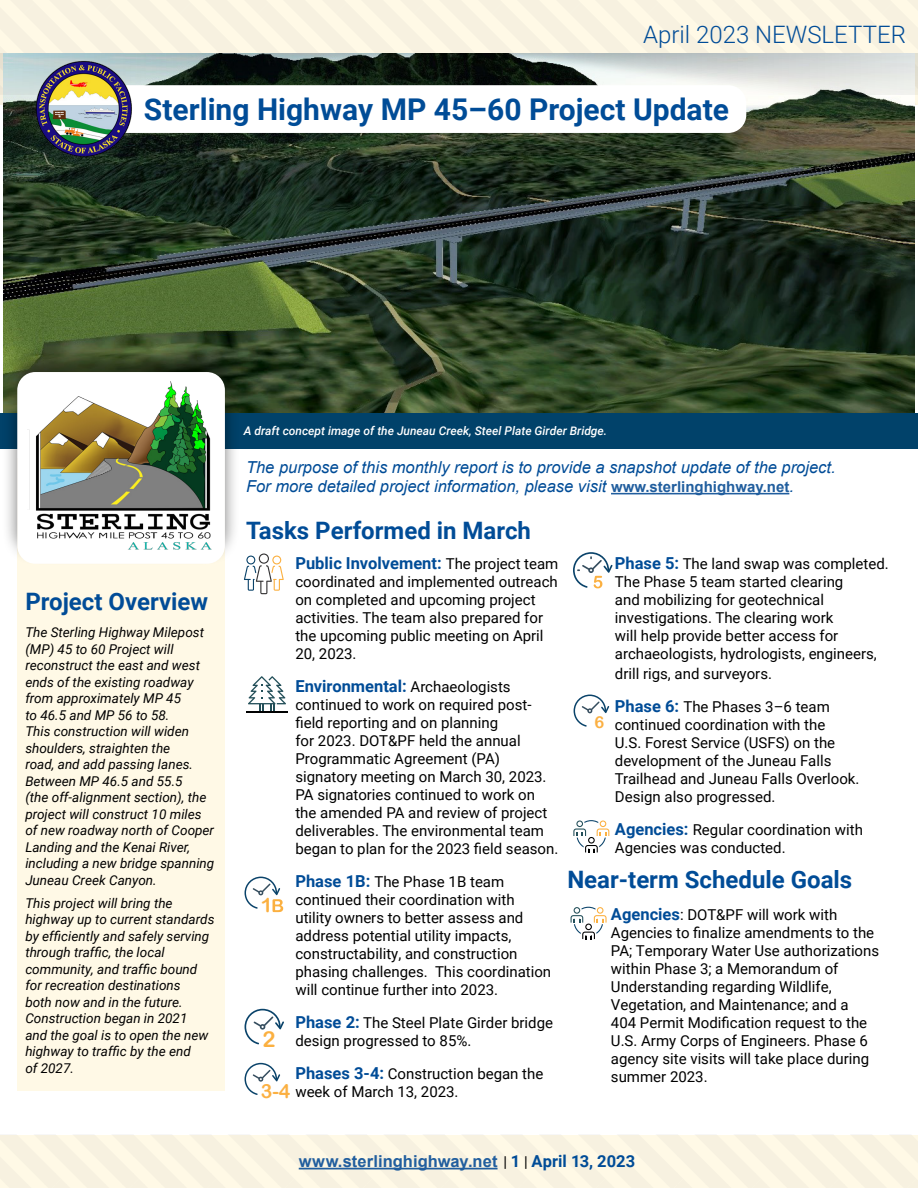
<style>
.page{position:relative;width:918px;height:1188px;background:#fff}
.page>*{position:absolute;margin:0;border:0;box-sizing:border-box;transform-origin:0 0}
.t1{font:700 30px "Roboto";color:#004c97}
.t2{font:700 24px "Roboto";color:#004c97}
.t3{font:300 24px "Roboto";color:#004c97}
.t4{font:22.05px "Arial Rounded MT Bold";color:#fbb040}
.t5{font:19.8px "Arial Rounded MT Bold";color:#fbb040}
.t6{font:19.5px "Arial Rounded MT Bold";color:#fbb042}
.t7{font:italic 16.5px/19.5px "Arial";color:#004c97}
.t8{font:700 16.5px "Roboto";color:#004c97}
.t9{font:700 16.5px "Arial";letter-spacing:.005em;color:#215e9e}
.t10{font:16.5px "Arial Rounded MT Bold";color:#fbb042}
.t11{font:15px/18px "Roboto";color:#000}
.t12{font:italic 13.5px/16.5px "Roboto";color:#000}
.t13{font:italic 500 12px "Roboto";color:#fff}
.s1{font-weight:700;font-style:normal;font-size:15px;color:#215e9e}
.s2{font-weight:400;font-size:15px;color:#000}
.s3{font-weight:700;font-size:16.5px;color:#004c97}
.s4{font-family:"Roboto";font-weight:400;font-size:15px;color:#000}
.s5{font-family:"Roboto";color:#004c97}
</style>
<div class="page">
<div style="left:0;top:1135px;width:918px;height:53px;background:#f7f1e0"></div>
<hr style="left:299px;top:1168px;width:199px;height:1px;background:#215e9e">
<div style="left:0;top:0;width:918px;height:104px;background:#f7f1e0"></div>
<img style="left:4px;top:94px;width:910px;height:319px">
<div style="left:0;top:413px;width:918px;height:35px;background:#01426a"></div>
<svg style="left:573px;top:552px;width:40px;height:36px"></svg>
<svg style="left:248px;top:676px;width:38px;height:36px"></svg>
<hr style="left:246px;top:712px;width:42px;height:1px;background:#000101">
<svg style="left:244px;top:554px;width:40px;height:40px"></svg>
<svg style="left:245px;top:877px;width:38px;height:35px"></svg>
<svg style="left:245px;top:1009px;width:39px;height:35px"></svg>
<svg style="left:0;top:53px;width:918px;height:41px;background:#828b87"></svg>
<div style="left:100px;top:85px;width:646px;height:48px;background:#fff;border-radius:18px"></div>
<img style="left:36px;top:60px;width:97px;height:98px">
<hr style="left:611px;top:493px;width:178px;height:1px;background:#215e9e">
<svg style="left:570px;top:906px;width:37px;height:34px"></svg>
<svg style="left:573px;top:820px;width:37px;height:33px"></svg>
<div style="left:17px;top:458px;width:208px;height:633px;background:#fff9e6"></div>
<div style="left:2px;top:343px;width:238px;height:222px;background:#000;opacity:.51"></div>
<div style="left:17px;top:372px;width:208px;height:192px;background:#fff;border-radius:18px"></div>
<img style="left:27px;top:381px;width:185px;height:169px">
<svg style="left:574px;top:695px;width:35px;height:32px"></svg>
<svg style="left:245px;top:1063px;width:35px;height:32px"></svg>
<h2 class="t3" style="left:643px;top:18px;width:264px">April 2023 NEWSLETTER</h2>
<h1 class="t1" style="left:144px;top:88px;width:587px">Sterling Highway MP 45–60 Project Update</h1>
<h2 class="t2" style="left:25px;top:584px;width:184px">Project Overview</h2>
<p class="t12" style="left:25px;top:624px;width:190px">The Sterling Highway Milepost (MP) 45 to 60 Project will reconstruct the east and west ends of the existing roadway from approximately MP 45<br>to 46.5 and MP 56 to 58.<br>This construction will widen shoulders, straighten the<br>road, and add passing lanes.<br>Between MP 46.5 and 55.5<br>(the off-alignment section), the project will construct 10 miles of new roadway north of Cooper<br>Landing and the Kenai River, including a new bridge spanning<br>Juneau Creek Canyon.</p>
<p class="t12" style="left:25px;top:894px;width:191px">This project will bring the highway up to current standards by efficiently and safely serving through traffic, the local community, and traffic bound for recreation destinations<br>both now and in the future.<br>Construction began in 2021<br>and the goal is to open the new highway to traffic by the end<br>of 2027.</p>
<p class="t13" style="left:244px;top:423px;width:365px">A draft concept image of the Juneau Creek, Steel Plate Girder Bridge.</p>
<p class="t7" style="left:246px;top:457px;width:591px">The purpose of this monthly report is to provide a snapshot update of the project.<br>For more detailed project information, please visit <span class="s1">www.sterlinghighway.net</span>.</p>
<h2 class="t2" style="left:246px;top:514px;width:286px">Tasks Performed in March</h2>
<p class="t8" style="left:295px;top:552px;width:264px">Public Involvement: <span class="s2">The project team</span></p>
<p class="t11" style="left:295px;top:573px;width:264px">coordinated and implemented outreach on completed and upcoming project activities. The team also prepared for the upcoming public meeting on April<br>20, 2023.</p>
<p class="t8" style="left:295px;top:675px;width:217px">Environmental: <span class="s2">Archaeologists</span></p>
<p class="t11" style="left:295px;top:696px;width:264px">continued to work on required post&shy;field reporting and on planning<br>for 2023. DOT&amp;PF held the annual Programmatic Agreement (PA) signatory meeting on March 30, 2023.<br>PA signatories continued to work on the amended PA and review of project deliverables. The environmental team began to plan for the 2023 field season.</p>
<p class="t11" style="left:295px;top:873px;width:257px"><span class="s3">Phase 1B:</span> The Phase 1B team continued their coordination with utility owners to better assess and address potential utility impacts, constructability, and construction phasing challenges. This coordination will continue further into 2023.</p>
<p class="t11" style="left:295px;top:1014px;width:259px"><span class="s3">Phase 2:</span> The Steel Plate Girder bridge design progressed to 85%.</p>
<p class="t11" style="left:295px;top:1065px;width:250px"><span class="s3">Phases 3-4:</span> Construction began the week of March 13, 2023.</p>
<p class="t11" style="left:615px;top:555px;width:275px"><span class="s3">Phase 5:</span> The land swap was completed.<br>The Phase 5 team started clearing<br>and mobilizing for geotechnical investigations. The clearing work<br>will help provide better access for archaeologists, hydrologists, engineers,</p>
<p class="t11" style="left:615px;top:664px;width:159px">drill rigs, and surveyors.</p>
<p class="t11" style="left:615px;top:697px;width:246px"><span class="s3">Phase 6:</span> The Phases 3–6 team continued coordination with the<br>U.S. Forest Service (USFS) on the development of the Juneau Falls<br>Trailhead and Juneau Falls Overlook.<br>Design also progressed.</p>
<p class="t11" style="left:615px;top:820px;width:250px"><span class="s3">Agencies:</span> Regular coordination with<br>Agencies was conducted.</p>
<p class="t10" style="left:594px;top:712px;width:11px">6</p>
<h2 class="t2" style="left:567px;top:862px;width:286px">Near-term Schedule Goals</h2>
<p class="t11" style="left:611px;top:906px;width:270px"><span class="s3">Agencies</span>: DOT&amp;PF will work with Agencies to finalize amendments to the PA; Temporary Water Use authorizations within Phase 3; a Memorandum of Understanding regarding Wildlife, Vegetation, and Maintenance; and a<br>404 Permit Modification request to the U.S. Army Corps of Engineers. Phase 6 agency site visits will take place during summer 2023.</p>
<h3 class="t5" style="left:261px;top:893px;width:13px">1</h3>
<h3 class="t4" style="left:262px;top:1026px;width:15px">2</h3>
<h3 class="t6" style="left:261px;top:1079px;width:31px">3-4</h3>
<p class="t9" style="left:299px;top:1149px;width:338px">www.sterlinghighway.net <span class="s4">|</span> <span class="s5">1</span> <span class="s4">|</span> <span class="s5">April 13, 2023</span></p>
</div>
